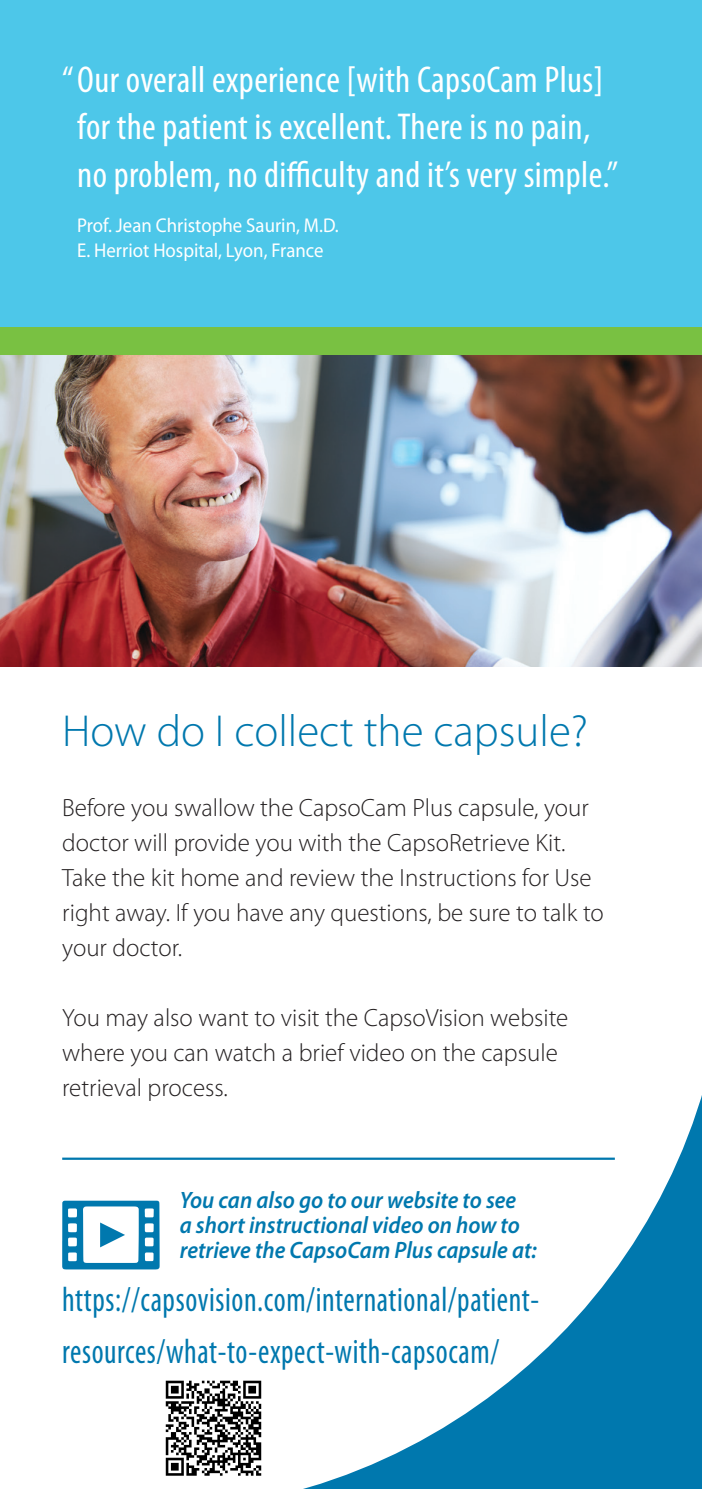
<style>
.page{position:relative;width:702px;height:1489px;background:#fff}
.page>*{position:absolute;margin:0;border:0;box-sizing:border-box;transform-origin:0 0}
.t1{font:300 45px "Myriad Pro";color:#0078ae}
.t2{font:condensed 37.5px/47.5px "Myriad Pro";letter-spacing:.01em;color:#fff;text-align:center}
.t3{font:condensed 35px/52.5px "Myriad Pro";letter-spacing:.02em;color:#0078ae;scale:.89 1}
.t4{font:300 25px/35px "Myriad Pro";color:#231f20}
.t5{font:italic 600 23.75px/25px "Myriad Pro";color:#0078ae;scale:.94 1}
.t6{font:20px "Myriad Pro";color:#fff;scale:.94 1}
</style>
<div class="page">
<div style="left:0;top:0;width:702px;height:341px;background:#4dc7e9"></div>
<img style="left:0;top:354px;width:702px;height:312px">
<div style="left:0;top:327px;width:702px;height:27px;background:#79c142"></div>
<svg style="left:143px;top:1095px;width:559px;height:393px"></svg>
<hr style="left:62px;top:1157px;width:552px;height:2px;background:#0078ae">
<svg style="left:62px;top:1200px;width:98px;height:69px"></svg>
<img style="left:149px;top:1364px;width:128px;height:124px">
<p class="t2" style="left:62px;top:55px;width:557px">“Our overall experience [with CapsoCam Plus] for the patient is excellent. There is no pain,<br>no problem, no difficulty and it’s very simple.”</p>
<p class="t6" style="left:77px;top:212px;width:280px">Prof. Jean Christophe Saurin, M.D.</p>
<p class="t6" style="left:77px;top:237px;width:263px">E. Herriot Hospital, Lyon, France</p>
<p class="t1" style="left:62px;top:703px;width:527px">How do I collect the capsule?</p>
<p class="t4" style="left:62px;top:789px;width:543px">Before you swallow the CapsoCam Plus capsule, your doctor will provide you with the CapsoRetrieve Kit.<br>Take the kit home and review the Instructions for Use right away. If you have any questions, be sure to talk to your doctor.</p>
<p class="t4" style="left:62px;top:999px;width:507px">You may also want to visit the CapsoVision website where you can watch a brief video on the capsule retrieval process.</p>
<p class="t5" style="left:180px;top:1187px;width:381px">You can also go to our website to see<br>a short instructional video on how to retrieve the CapsoCam Plus capsule at:</p>
<p class="t3" style="left:62px;top:1272px;width:537px">https://capsovision.com/international/patient&shy;resources/what-to-expect-with-capsocam/</p>
</div>
